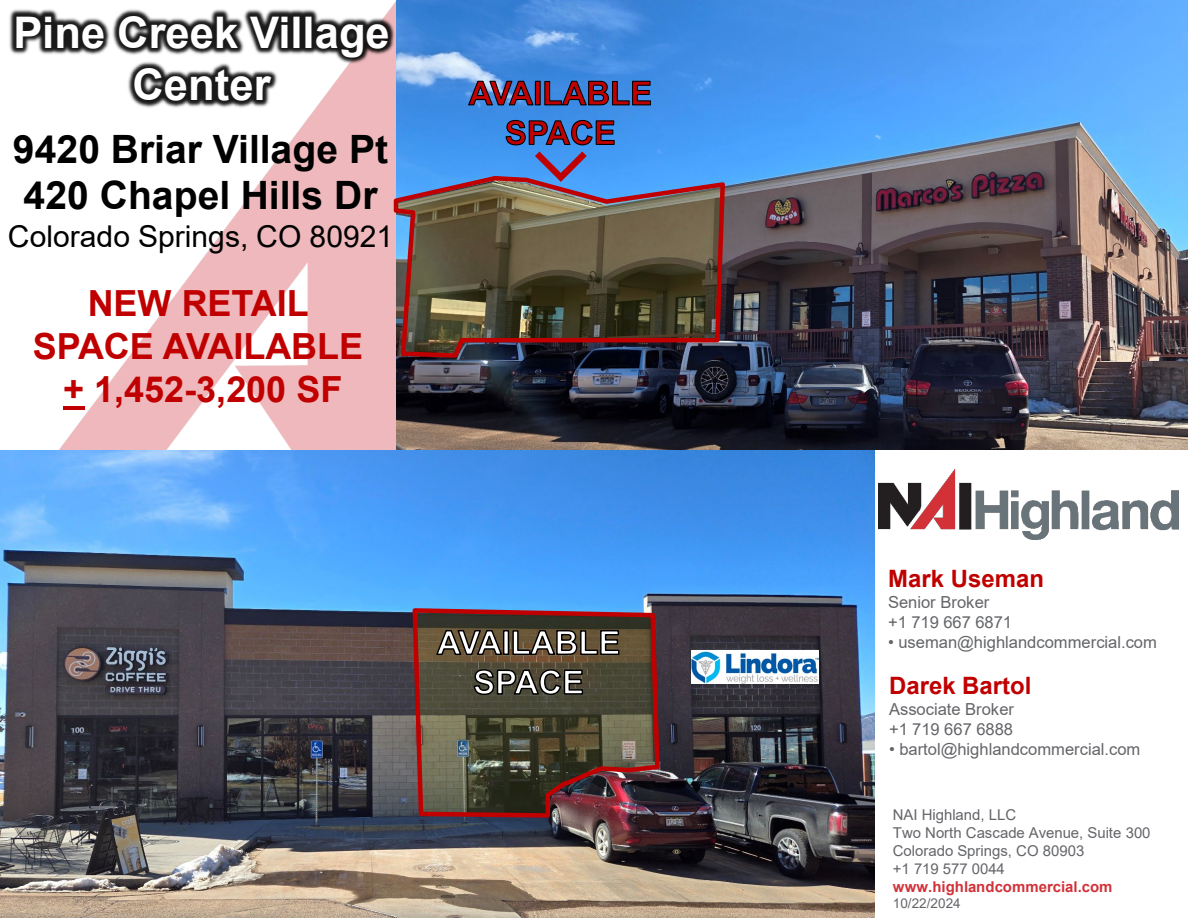
<style>
.page{position:relative;width:1188px;height:918px;background:#fff}
.page>*{position:absolute;margin:0;border:0;box-sizing:border-box;transform-origin:0 0}
.t1{font:700 43.5px/52.2px "Arial";color:#fff;text-align:center}
.t2{font:700 39px "Arial";color:#000}
.t3{font:700 36px "Arial";color:#c00000}
.t4{font:30px "Arial";color:#000}
.t5{font:700 24px "Arial";color:#c00000}
.t6{font:16.5px "Arial";color:#646569}
.t7{font:15px "Arial";color:#646569}
.t8{font:700 15px "Arial";letter-spacing:.005em;color:#d13239}
.t9{font:13.5px "Arial";letter-spacing:.005em;color:#646569}
</style>
<div class="page">
<img style="left:59px;top:93px;width:338px;height:357px">
<img style="left:0;top:450px;width:875px;height:468px">
<img style="left:397px;top:0;width:791px;height:450px">
<hr style="left:63px;top:406px;width:21px;height:4px;background:#c00000">
<img style="left:9px;top:0;width:428px;height:93px">
<img style="left:97px;top:35px;width:209px;height:110px">
<img style="left:878px;top:470px;width:301px;height:70px">
<img style="left:410px;top:606px;width:252px;height:214px">
<svg style="left:435px;top:629px;width:185px;height:27px"></svg>
<svg style="left:473px;top:668px;width:111px;height:28px"></svg>
<img style="left:392px;top:174px;width:335px;height:186px">
<svg style="left:467px;top:80px;width:185px;height:26px;background:#5d466e"></svg>
<svg style="left:505px;top:119px;width:110px;height:63px;background:#566aa9"></svg>
<img style="left:692px;top:651px;width:127px;height:33px">
<p class="t1" style="left:13px;top:7px;width:378px">Pine Creek Village<br>Center</p>
<p class="t2" style="left:13px;top:121px;width:377px">9420 Briar Village Pt</p>
<p class="t2" style="left:24px;top:168px;width:356px">420 Chapel Hills Dr</p>
<p class="t4" style="left:8px;top:216px;width:387px">Colorado Springs, CO 80921</p>
<p class="t3" style="left:88px;top:278px;width:223px">NEW RETAIL</p>
<p class="t3" style="left:33px;top:321px;width:332px">SPACE AVAILABLE</p>
<p class="t3" style="left:63px;top:364px;width:281px">+ 1,452-3,200 SF</p>
<p class="t5" style="left:888px;top:561px;width:157px">Mark Useman</p>
<p class="t6" style="left:888px;top:591px;width:103px">Senior Broker</p>
<p class="t6" style="left:888px;top:611px;width:125px">+1 719 667 6871</p>
<p class="t6" style="left:888px;top:630px;width:270px">• useman@highlandcommercial.com</p>
<p class="t5" style="left:889px;top:668px;width:144px">Darek Bartol</p>
<p class="t6" style="left:889px;top:698px;width:127px">Associate Broker</p>
<p class="t6" style="left:889px;top:718px;width:125px">+1 719 667 6888</p>
<p class="t6" style="left:889px;top:738px;width:253px">• bartol@highlandcommercial.com</p>
<p class="t7" style="left:893px;top:804px;width:125px">NAI Highland, LLC</p>
<p class="t7" style="left:893px;top:822px;width:259px">Two North Cascade Avenue, Suite 300</p>
<p class="t7" style="left:893px;top:840px;width:193px">Colorado Springs, CO 80903</p>
<p class="t7" style="left:893px;top:858px;width:114px">+1 719 577 0044</p>
<p class="t8" style="left:893px;top:876px;width:221px">www.highlandcommercial.com</p>
<p class="t9" style="left:893px;top:894px;width:69px">10/22/2024</p>
</div>
